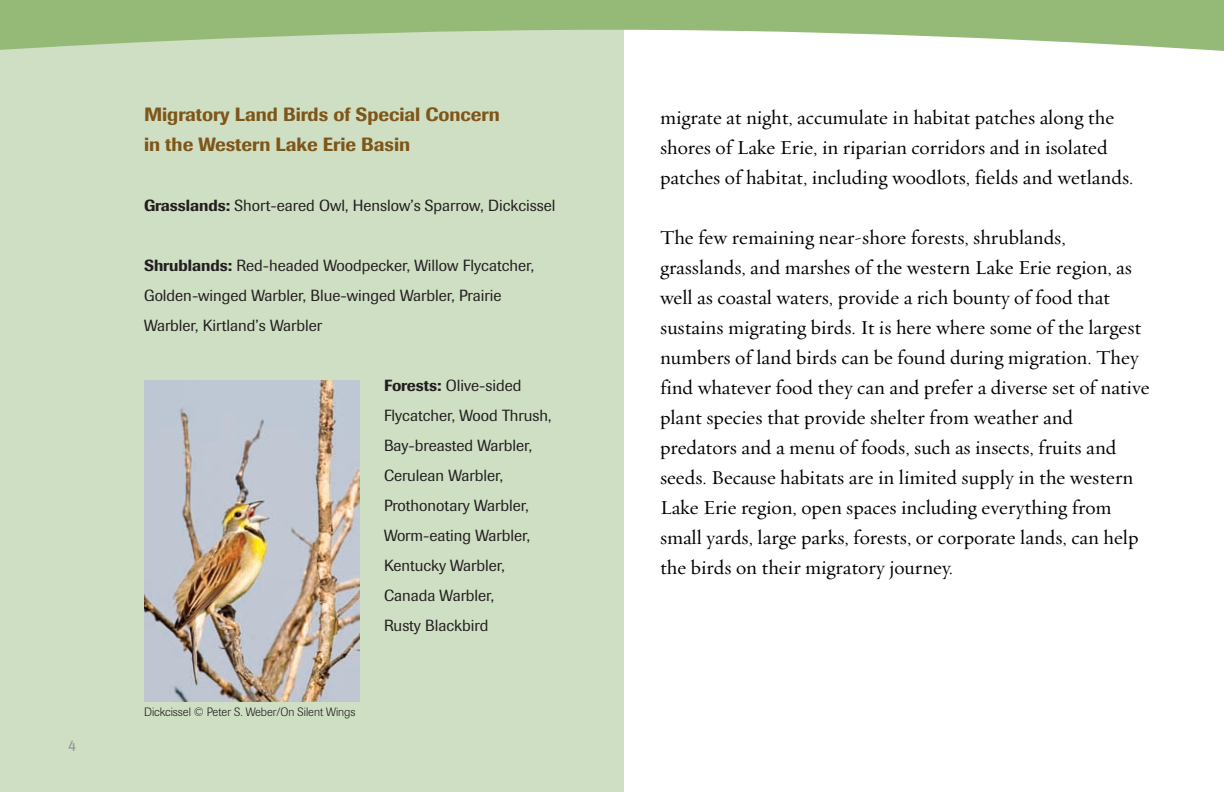
<style>
.page{position:relative;width:1224px;height:792px;background:#fff}
.page>*{position:absolute;margin:0;border:0;box-sizing:border-box;transform-origin:0 0}
.t1{font:20px/30px "Oakleaf";color:#000}
.t2{font:500 19px/30px "Imago";color:#7f5619}
.t3{font:16px/30px "Imago";color:#231f20}
.t4{font:16px "Imago";color:#939598}
.t5{font:300 12px "Imago";color:#231f20}
.s1{font-weight:500}
</style>
<div class="page">
<div style="left:0;top:0;width:624px;height:792px;background:#cfdfc3"></div>
<svg style="left:0;top:0;width:1224px;height:51px;fill:#95ba78"></svg>
<img style="left:144px;top:380px;width:216px;height:322px">
<p class="t4" style="left:68px;top:739px;width:9px">4</p>
<p class="t2" style="left:144px;top:102px;width:357px">Migratory Land Birds of Special Concern in the Western Lake Erie Basin</p>
<p class="t3" style="left:144px;top:192px;width:413px"><span class="s1">Grasslands:</span> Short-eared Owl, Henslow’s Sparrow, Dickcissel</p>
<p class="t3" style="left:144px;top:252px;width:392px"><span class="s1">Shrublands:</span> Red-headed Woodpecker, Willow Flycatcher,<br>Golden-winged Warbler, Blue-winged Warbler, Prairie<br>Warbler, Kirtland’s Warbler</p>
<p class="t3" style="left:384px;top:372px;width:169px"><span class="s1">Forests:</span> Olive-sided<br>Flycatcher, Wood Thrush,<br>Bay-breasted Warbler,<br>Cerulean Warbler,<br>Prothonotary Warbler,<br>Worm-eating Warbler,<br>Kentucky Warbler,<br>Canada Warbler,<br>Rusty Blackbird</p>
<p class="t5" style="left:144px;top:708px;width:213px">Dickcissel © Peter S. Weber/On Silent Wings</p>
<p class="t1" style="left:660px;top:102px;width:475px">migrate at night, accumulate in habitat patches along the shores of Lake Erie, in riparian corridors and in isolated patches of habitat, including woodlots, fields and wetlands.</p>
<p class="t1" style="left:660px;top:222px;width:491px">The few remaining near-shore forests, shrublands, grasslands, and marshes of the western Lake Erie region, as well as coastal waters, provide a rich bounty of food that sustains migrating birds. It is here where some of the largest numbers of land birds can be found during migration. They find whatever food they can and prefer a diverse set of native plant species that provide shelter from weather and predators and a menu of foods, such as insects, fruits and seeds. Because habitats are in limited supply in the western Lake Erie region, open spaces including everything from small yards, large parks, forests, or corporate lands, can help the birds on their migratory journey.</p>
</div>
